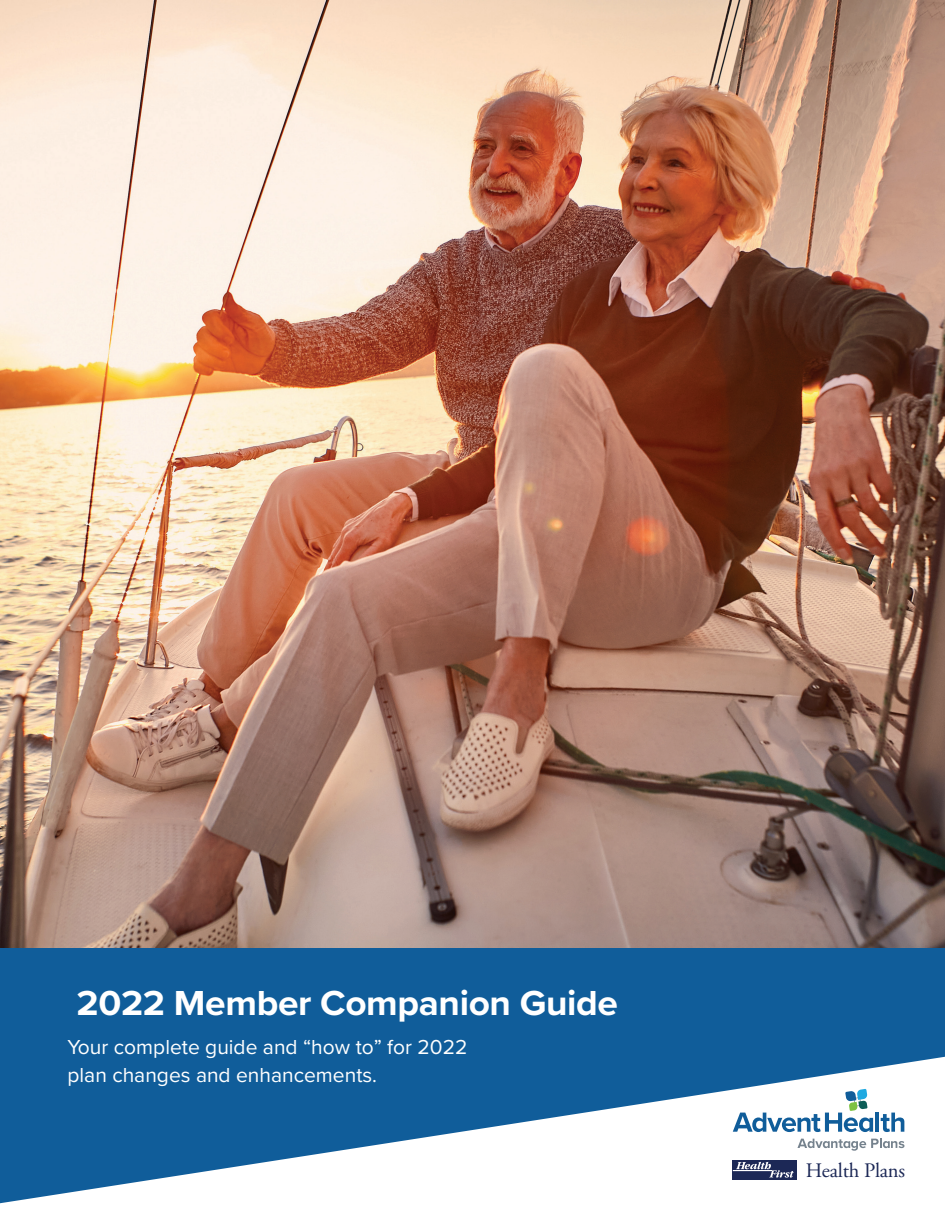
<style>
.page{position:relative;width:945px;height:1215px;background:#fff}
.page>*{position:absolute;margin:0;border:0;box-sizing:border-box;transform-origin:0 0}
.t1{font:700 36px "Proxima Nova";letter-spacing:-.01em;color:#fff}
.t2{font:21px/28.5px "Proxima Nova";color:#fff}
.t3{font:20.55px "Adobe Garamond Pro";letter-spacing:-.01em;color:#1c2856}
</style>
<div class="page">
<img style="left:0;top:0;width:945px;height:949px">
<div style="left:0;top:949px;width:945px;height:266px;background:#105d9a"></div>
<svg style="left:0;top:1057px;width:945px;height:158px"></svg>
<hr style="left:876px;top:1113px;width:3px;height:19px;background:#105d9a">
<svg style="left:881px;top:1113px;width:23px;height:19px"></svg>
<svg style="left:733px;top:1089px;width:140px;height:43px"></svg>
<svg style="left:797px;top:1139px;width:107px;height:12px"></svg>
<div style="left:733px;top:1160px;width:64px;height:20px;background:#1c2856"></div>
<hr style="left:733px;top:1170px;width:39px;height:1px;background:#fff">
<svg style="left:736px;top:1162px;width:58px;height:16px"></svg>
<p class="t1" style="left:77px;top:976px;width:543px">2022 Member Companion Guide</p>
<p class="t2" style="left:68px;top:1031px;width:402px">Your complete guide and “how to” for 2022 plan changes and enhancements.</p>
<p class="t3" style="left:806px;top:1158px;width:101px">Health Plans</p>
</div>
